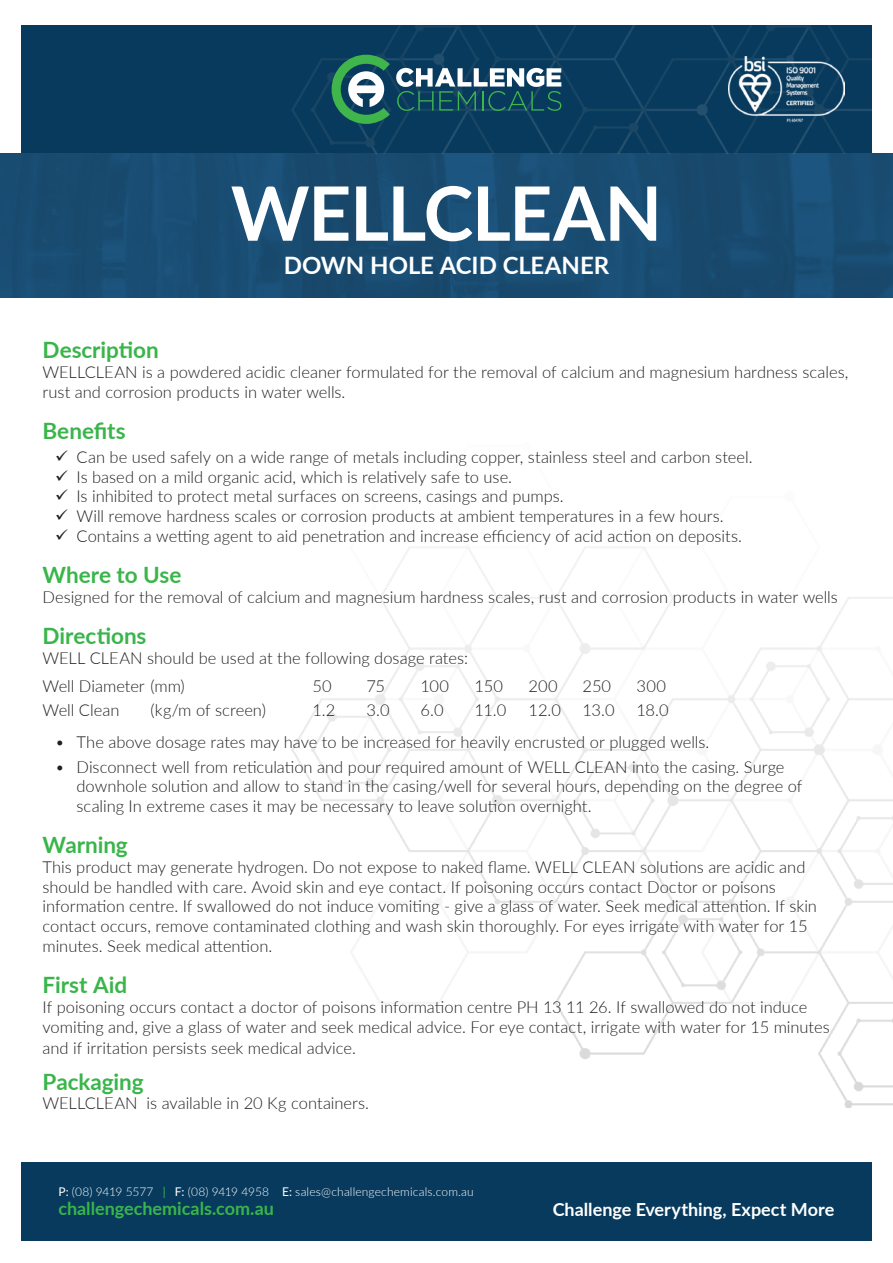
<style>
.page{position:relative;width:893px;height:1263px;background:#fff}
.page>*{position:absolute;margin:0;border:0;box-sizing:border-box;transform-origin:0 0}
.t1{font:700 75px "Lato";letter-spacing:-.02em;color:#fff}
.t2{font:700 24px "Lato";letter-spacing:-.005em;color:#fff}
.t3{font:700 22.5px "Lato";color:#39b54a}
.t4{font:700 18px "Lato";color:#fff}
.t5{font:700 18px "Lato";color:#39b54a}
.t6{font:300 16.5px/19.8px "Lato";color:#231f20}
.t7{font:300 12px "Lato";letter-spacing:.01em;color:#fff}
.s1{font-weight:400}
.s2{font-weight:400;color:#39b54a}
</style>
<div class="page">
<div style="left:0;top:153px;width:893px;height:145px;background:#194c71"></div>
<img style="left:292px;top:547px;width:601px;height:560px">
<div style="left:21px;top:1162px;width:851px;height:78px;background:#073a5d"></div>
<div style="left:21px;top:26px;width:851px;height:127px;background:#073a5d"></div>
<img style="left:292px;top:26px;width:580px;height:127px">
<svg style="left:332px;top:55px;width:58px;height:69px"></svg>
<svg style="left:396px;top:68px;width:165px;height:43px"></svg>
<img style="left:728px;top:56px;width:117px;height:67px">
<h1 class="t1" style="left:231px;top:158px;width:433px">WELLCLEAN</h1>
<h2 class="t2" style="left:284px;top:248px;width:327px">DOWN HOLE ACID CLEANER</h2>
<h3 class="t3" style="left:43px;top:334px;width:118px">Description</h3>
<p class="t6" style="left:43px;top:362px;width:807px">WELLCLEAN is a powdered acidic cleaner formulated for the removal of calcium and magnesium hardness scales, rust and corrosion products in water wells.</p>
<h3 class="t3" style="left:43px;top:414px;width:85px">Benefits</h3>
<p class="t6" style="left:76px;top:446px;width:678px">Can be used safely on a wide range of metals including copper, stainless steel and carbon steel.<br>Is based on a mild organic acid, which is relatively safe to use.<br>Is inhibited to protect metal surfaces on screens, casings and pumps.<br>Will remove hardness scales or corrosion products at ambient temperatures in a few hours.<br>Contains a wetting agent to aid penetration and increase efficiency of acid action on deposits.</p>
<h3 class="t3" style="left:43px;top:558px;width:140px">Where to Use</h3>
<p class="t6" style="left:43px;top:586px;width:797px">Designed for the removal of calcium and magnesium hardness scales, rust and corrosion products in water wells</p>
<h3 class="t3" style="left:43px;top:619px;width:106px">Directions</h3>
<p class="t6" style="left:43px;top:643px;width:427px;line-height:28.3px">WELL CLEAN should be used at the following dosage rates:<br>Well Diameter (mm)</p>
<p class="t6" style="left:313px;top:675px;width:21px">50</p>
<p class="t6" style="left:367px;top:675px;width:20px">75</p>
<p class="t6" style="left:421px;top:675px;width:30px">100</p>
<p class="t6" style="left:475px;top:675px;width:30px">150</p>
<p class="t6" style="left:529px;top:675px;width:31px">200</p>
<p class="t6" style="left:583px;top:675px;width:30px">250</p>
<p class="t6" style="left:637px;top:675px;width:31px">300</p>
<p class="t6" style="left:43px;top:699px;width:78px">Well Clean</p>
<p class="t6" style="left:151px;top:699px;width:117px">(kg/m of screen)</p>
<p class="t6" style="left:313px;top:699px;width:24px">1.2</p>
<p class="t6" style="left:367px;top:699px;width:25px">3.0</p>
<p class="t6" style="left:421px;top:699px;width:25px">6.0</p>
<p class="t6" style="left:475px;top:699px;width:33px">11.0</p>
<p class="t6" style="left:529px;top:699px;width:34px">12.0</p>
<p class="t6" style="left:583px;top:699px;width:34px">13.0</p>
<p class="t6" style="left:637px;top:699px;width:34px">18.0</p>
<p class="t6" style="left:55px;top:732px;width:655px">• The above dosage rates may have to be increased for heavily encrusted or plugged wells.</p>
<p class="t6" style="left:77px;top:756px;width:727px;text-indent:-21px">• Disconnect well from reticulation and pour required amount of WELL CLEAN into the casing. Surge downhole solution and allow to stand in the casing/well for several hours, depending on the degree of scaling In extreme cases it may be necessary to leave solution overnight.</p>
<h3 class="t3" style="left:43px;top:828px;width:87px">Warning</h3>
<p class="t6" style="left:43px;top:856px;width:776px">This product may generate hydrogen. Do not expose to naked flame. WELL CLEAN solutions are acidic and should be handled with care. Avoid skin and eye contact. If poisoning occurs contact Doctor or poisons information centre. If swallowed do not induce vomiting - give a glass of water. Seek medical attention. If skin contact occurs, remove contaminated clothing and wash skin thoroughly. For eyes irrigate with water for 15 minutes. Seek medical attention.</p>
<h3 class="t3" style="left:43px;top:968px;width:86px">First Aid</h3>
<p class="t6" style="left:43px;top:996px;width:789px">If poisoning occurs contact a doctor of poisons information centre PH 13 11 26. If swallowed do not induce vomiting and, give a glass of water and seek medical advice. For eye contact, irrigate with water for 15 minutes</p>
<p class="t6" style="left:43px;top:1038px;width:315px">and if irritation persists seek medical advice.</p>
<h3 class="t3" style="left:43px;top:1065px;width:103px">Packaging</h3>
<p class="t6" style="left:43px;top:1093px;width:328px">WELLCLEAN is available in 20 Kg containers.</p>
<p class="t7" style="left:58px;top:1183px;width:417px"><span class="s1">P:</span> (08) 9419 5577 <span class="s2">|</span> <span class="s1">F:</span> (08) 9419 4958 <span class="s1">E:</span> sales@challengechemicals.com.au</p>
<p class="t5" style="left:58px;top:1195px;width:217px">challengechemicals.com.au</p>
<p class="t4" style="left:553px;top:1196px;width:283px">Challenge Everything, Expect More</p>
</div>
